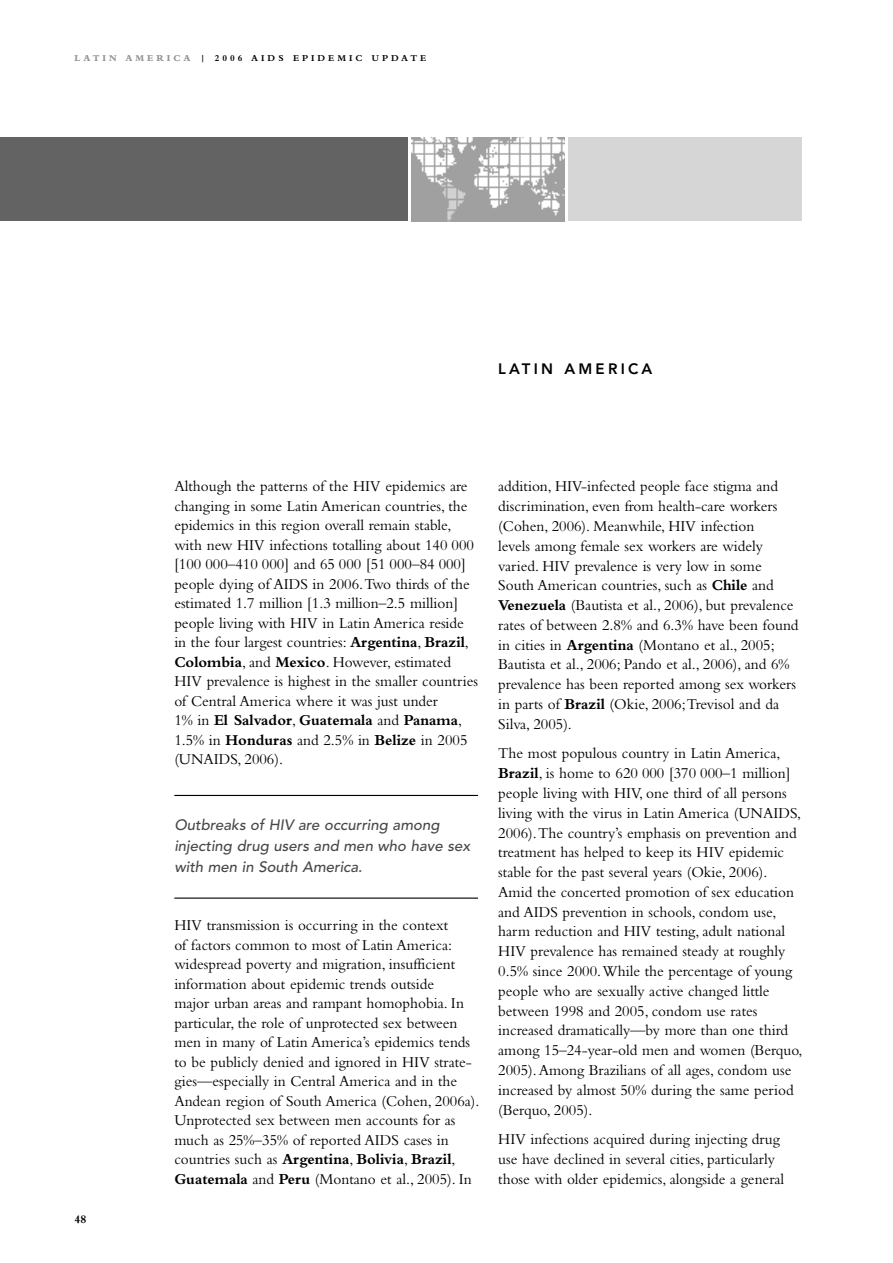
<style>
.page{position:relative;width:893px;height:1263px;background:#fff}
.page>*{position:absolute;margin:0;border:0;box-sizing:border-box;transform-origin:0 0}
.BODY{font:15.75px/19.8px "Bembo";color:#000}
.BODY_citation{font:italic 500 15px/21px "Avenir";color:#484848}
.HEAD_CHAPTER_NAME{font:800 15px "Avenir";letter-spacing:.215em;color:#000}
.t1{font:700 12px "Bembo";color:#000}
.t2{font:700 9.3px "Bembo";letter-spacing:.32em;color:#000}
.s1{font-weight:800;color:#939393}
.s2{font-weight:700}
</style>
<div class="page">
<div style="left:569px;top:137px;width:233px;height:84px;background:#d6d6d6"></div>
<div style="left:0;top:137px;width:407px;height:84px;background:#636363"></div>
<img style="left:411px;top:137px;width:154px;height:84px">
<hr style="left:174px;top:795px;width:304px;height:1px;background:#000">
<hr style="left:174px;top:897px;width:304px;height:2px;background:#000">
<p class="t2" style="left:74px;top:53px;width:353px"><span class="s1">LATIN AMERICA</span> | 2006 AIDS EPIDEMIC UPDATE</p>
<p class="t1" style="left:74px;top:1212px;width:13px">48</p>
<p class="HEAD_CHAPTER_NAME" style="left:498px;top:360px;width:156px">LATIN AMERICA</p>
<p class="BODY" style="left:174px;top:476px;width:305px">Although the patterns of the HIV epidemics are changing in some Latin American countries, the epidemics in this region overall remain stable, with new HIV infections totalling about 140 000 [100 000–410 000] and 65 000 [51 000–84 000] people dying of AIDS in 2006. Two thirds of the estimated 1.7 million [1.3 million–2.5 million] people living with HIV in Latin America reside in the four largest countries: <span class="s2">Argentina</span>, <span class="s2">Brazil</span>, <span class="s2">Colombia</span>, and <span class="s2">Mexico</span>. However, estimated HIV prevalence is highest in the smaller countries of Central America where it was just under<br>1% in <span class="s2">El Salvador</span>, <span class="s2">Guatemala</span> and <span class="s2">Panama</span>, 1.5% in <span class="s2">Honduras</span> and 2.5% in <span class="s2">Belize</span> in 2005 (UNAIDS, 2006).</p>
<p class="BODY_citation" style="left:174px;top:815px;width:297px">Outbreaks of HIV are occurring among injecting drug users and men who have sex with men in South America.</p>
<p class="BODY" style="left:174px;top:915px;width:307px">HIV transmission is occurring in the context<br>of factors common to most of Latin America: widespread poverty and migration, insufficient information about epidemic trends outside<br>major urban areas and rampant homophobia. In particular, the role of unprotected sex between men in many of Latin America’s epidemics tends to be publicly denied and ignored in HIV strate&shy;gies—especially in Central America and in the Andean region of South America (Cohen, 2006a).<br>Unprotected sex between men accounts for as much as 25%–35% of reported AIDS cases in countries such as <span class="s2">Argentina</span>, <span class="s2">Bolivia</span>, <span class="s2">Brazil</span>, <span class="s2">Guatemala</span> and <span class="s2">Peru</span> (Montano et al., 2005). In</p>
<p class="BODY" style="left:498px;top:476px;width:302px">addition, HIV-infected people face stigma and discrimination, even from health-care workers (Cohen, 2006). Meanwhile, HIV infection<br>levels among female sex workers are widely varied. HIV prevalence is very low in some South American countries, such as <span class="s2">Chile</span> and <span class="s2">Venezuela</span> (Bautista et al., 2006), but prevalence rates of between 2.8% and 6.3% have been found in cities in <span class="s2">Argentina</span> (Montano et al., 2005; Bautista et al., 2006; Pando et al., 2006), and 6% prevalence has been reported among sex workers in parts of <span class="s2">Brazil</span> (Okie, 2006; Trevisol and da Silva, 2005).</p>
<p class="BODY" style="left:498px;top:743px;width:306px">The most populous country in Latin America, <span class="s2">Brazil</span>, is home to 620 000 [370 000–1 million] people living with HIV, one third of all persons living with the virus in Latin America (UNAIDS, 2006). The country’s emphasis on prevention and treatment has helped to keep its HIV epidemic stable for the past several years (Okie, 2006).<br>Amid the concerted promotion of sex education and AIDS prevention in schools, condom use, harm reduction and HIV testing, adult national HIV prevalence has remained steady at roughly 0.5% since 2000. While the percentage of young people who are sexually active changed little between 1998 and 2005, condom use rates increased dramatically—by more than one third among 15–24-year-old men and women (Berquo, 2005). Among Brazilians of all ages, condom use increased by almost 50% during the same period (Berquo, 2005).</p>
<p class="BODY" style="left:498px;top:1129px;width:287px">HIV infections acquired during injecting drug use have declined in several cities, particularly those with older epidemics, alongside a general</p>
</div>
